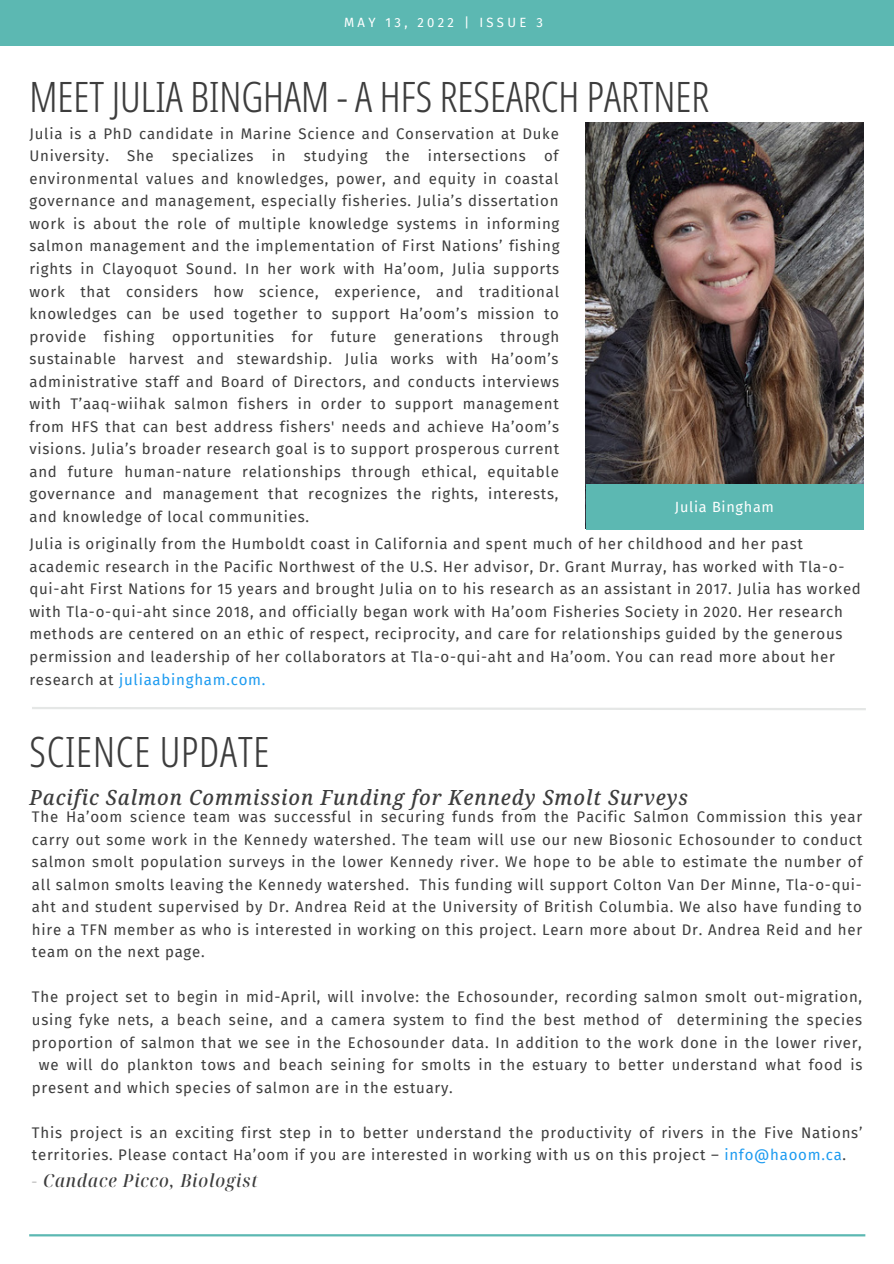
<style>
.page{position:relative;width:894px;height:1264px;background:#fff}
.page>*{position:absolute;margin:0;border:0;box-sizing:border-box;transform-origin:0 0}
.t1{font:300 extra-condensed 42px "Noto Sans Display";color:#3d3d3d}
.t2{font:300 extra-condensed 42px "Noto Sans Display";letter-spacing:.02em;color:#3d3d3d}
.t3{font:italic 500 semi-condensed 21px "Noto Serif";letter-spacing:.05em;color:#3d3d3d}
.t4{font:italic 500 semi-condensed 18px "Noto Serif Display";letter-spacing:.05em;color:#3d3d3d}
.t5{font:15px/22.5px "Fira Sans";letter-spacing:.05em;color:#3d3d3d;text-align:justify}
.t6{font:14.4px "Fira Sans";letter-spacing:.05em;color:#fff}
.t7{font:13.05px "Fira Sans";letter-spacing:.25em;color:#fff}
.s1{color:#1d9bf0}
</style>
<div class="page">
<div style="left:0;top:0;width:893px;height:45px;background:#5cb8b2"></div>
<img style="left:585px;top:122px;width:277px;height:362px">
<div style="left:585px;top:484px;width:277px;height:45px;background:#5cb8b2"></div>
<hr style="left:29px;top:1234px;width:836px;height:2px;background:#5cb8b2">
<svg style="left:32px;top:707px;width:834px;height:3px"></svg>
<p class="t7" style="left:344px;top:15px;width:200px">MAY 13, 2022 | ISSUE 3</p>
<p class="t1" style="left:29px;top:67px;width:681px">MEET JULIA BINGHAM - A HFS RESEARCH PARTNER</p>
<p class="t5" style="left:29px;top:122px;width:531px">Julia is a PhD candidate in Marine Science and Conservation at Duke University. She specializes in studying the intersections of environmental values and knowledges, power, and equity in coastal governance and management, especially fisheries. Julia’s dissertation work is about the role of multiple knowledge systems in informing salmon management and the implementation of First Nations’ fishing rights in Clayoquot Sound. In her work with Ha’oom, Julia supports work that considers how science, experience, and traditional knowledges can be used together to support Ha’oom’s mission to provide fishing opportunities for future generations through sustainable harvest and stewardship. Julia works with Ha’oom’s administrative staff and Board of Directors, and conducts interviews with T’aaq-wiihak salmon fishers in order to support management from HFS that can best address fishers' needs and achieve Ha’oom’s visions. Julia’s broader research goal is to support prosperous current and future human-nature relationships through ethical, equitable governance and management that recognizes the rights, interests, and knowledge of local communities.</p>
<p class="t6" style="left:674px;top:498px;width:101px">Julia Bingham</p>
<p class="t5" style="left:29px;top:533px;width:832px;text-align:left">Julia is originally from the Humboldt coast in California and spent much of her childhood and her past academic research in the Pacific Northwest of the U.S. Her advisor, Dr. Grant Murray, has worked with Tla-o&shy;qui-aht First Nations for 15 years and brought Julia on to his research as an assistant in 2017. Julia has worked with Tla-o-qui-aht since 2018, and officially began work with Ha’oom Fisheries Society in 2020. Her research methods are centered on an ethic of respect, reciprocity, and care for relationships guided by the generous permission and leadership of her collaborators at Tla-o-qui-aht and Ha’oom. You can read more about her research at <span class="s1">juliaabingham.com.</span></p>
<p class="t2" style="left:29px;top:722px;width:241px">SCIENCE UPDATE</p>
<p class="t3" style="left:29px;top:782px;width:659px">Pacific Salmon Commission Funding for Kennedy Smolt Surveys</p>
<p class="t5" style="left:32px;top:806px;width:831px">The Ha’oom science team was successful in securing funds from the Pacific Salmon Commission this year carry out some work in the Kennedy watershed. The team will use our new Biosonic Echosounder to conduct salmon smolt population surveys in the lower Kennedy river. We hope to be able to estimate the number of all salmon smolts leaving the Kennedy watershed. This funding will support Colton Van Der Minne, Tla-o-qui&shy;aht and student supervised by Dr. Andrea Reid at the University of British Columbia. We also have funding to hire a TFN member as who is interested in working on this project. Learn more about Dr. Andrea Reid and her team on the next page.</p>
<p class="t5" style="left:32px;top:986px;width:831px">The project set to begin in mid-April, will involve: the Echosounder, recording salmon smolt out-migration,</p>
<p class="t5" style="left:32px;top:1008px;width:831px">using fyke nets, a beach seine, and a camera system to find the best method of determining the species</p>
<p class="t5" style="left:32px;top:1031px;width:831px">proportion of salmon that we see in the Echosounder data. In addition to the work done in the lower river,</p>
<p class="t5" style="left:39px;top:1053px;width:824px">we will do plankton tows and beach seining for smolts in the estuary to better understand what food is</p>
<p class="t5" style="left:32px;top:1076px;width:422px">present and which species of salmon are in the estuary.</p>
<p class="t5" style="left:32px;top:1121px;width:831px">This project is an exciting first step in to better understand the productivity of rivers in the Five Nations’ territories. Please contact Ha’oom if you are interested in working with us on this project – <span class="s1">info@haoom.ca</span>.</p>
<p class="t4" style="left:32px;top:1167px;width:227px">- Candace Picco, Biologist</p>
</div>
